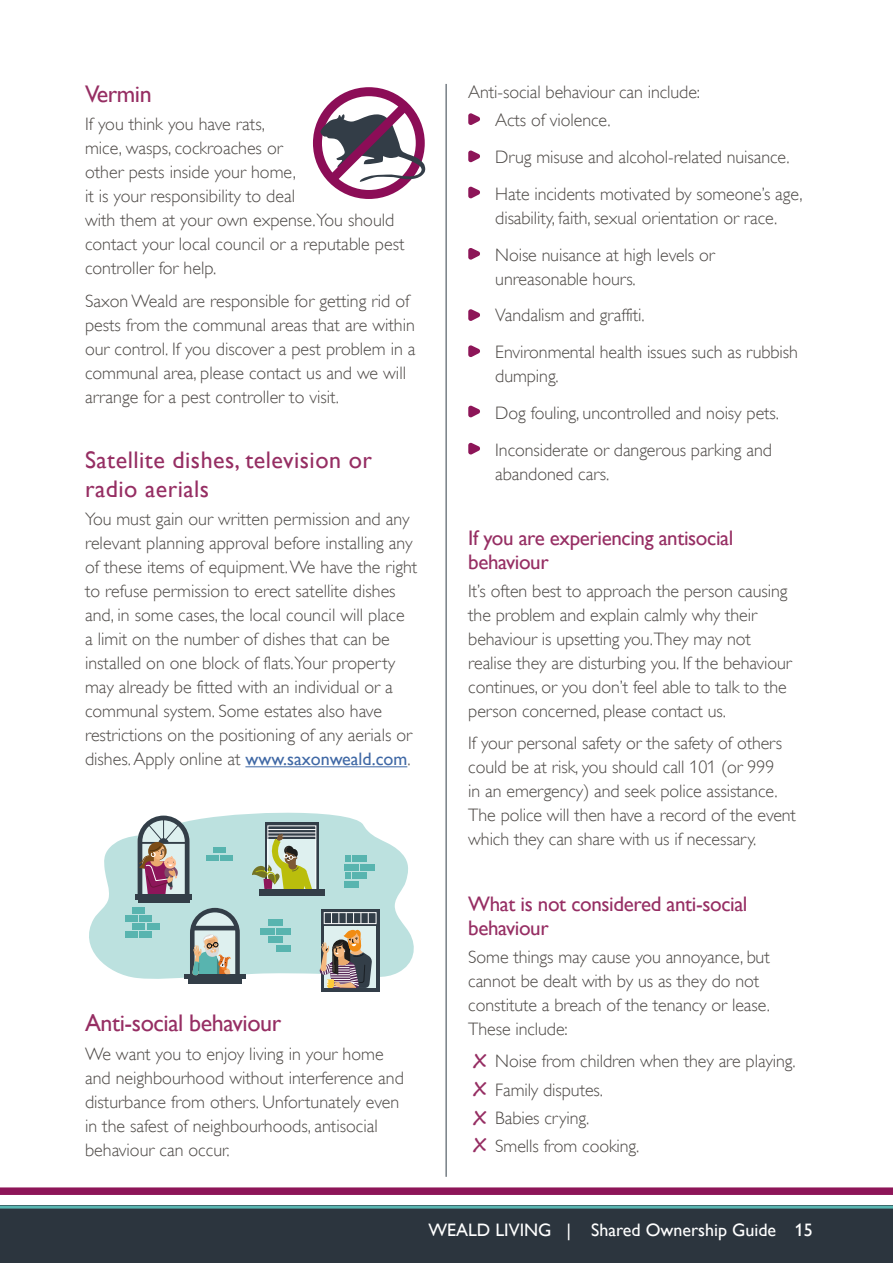
<style>
.page{position:relative;width:893px;height:1263px;background:#fff}
.page>*{position:absolute;margin:0;border:0;box-sizing:border-box;transform-origin:0 0}
.t1{font:24px/28.8px "Gill Alt One";letter-spacing:.02em;color:#962e63}
.t2{font:24px "Gill Alt One";letter-spacing:-.02em;color:#962e63}
.t3{font:21px/24px "Gill Alt One";letter-spacing:-.02em;color:#962e63}
.t4{font:300 18px/24px "Gill Alt One";letter-spacing:-.005em;color:#4e4a47}
.t5{font:18px "Gill Alt One";color:#fff}
.t6{font:700 18px/29px "Segoe Print";color:#962e63}
.s1{font-weight:400;color:#3f68a5}
</style>
<div class="page">
<div style="left:0;top:1205px;width:893px;height:58px;background:#2c353e"></div>
<div style="left:0;top:1187px;width:893px;height:8px;background:#8d1558"></div>
<hr style="left:0;top:1205px;width:893px;height:3px;background:#5ab7b2">
<hr style="left:446px;top:84px;width:1px;height:1093px;background:#333f49">
<hr style="left:245px;top:766px;width:162px;height:1px;background:#3f68a5">
<svg style="left:468px;top:113px;width:12px;height:12px"></svg>
<svg style="left:468px;top:150px;width:12px;height:13px"></svg>
<svg style="left:468px;top:186px;width:12px;height:13px"></svg>
<svg style="left:468px;top:248px;width:12px;height:12px"></svg>
<svg style="left:313px;top:87px;width:112px;height:112px"></svg>
<svg style="left:89px;top:812px;width:325px;height:168px;fill:#bce1df"></svg>
<svg style="left:265px;top:822px;width:54px;height:67px"></svg>
<hr style="left:268px;top:836px;width:48px;height:1px;background:#fff">
<hr style="left:268px;top:832px;width:48px;height:1px;background:#fff">
<hr style="left:268px;top:829px;width:48px;height:1px;background:#fff">
<div style="left:268px;top:839px;width:48px;height:50px;background:#def0ef"></div>
<div style="left:268px;top:826px;width:48px;height:64px;border:1px solid #fff"></div>
<div style="left:259px;top:889px;width:65px;height:7px;background:#333e48"></div>
<svg style="left:252px;top:834px;width:60px;height:56px"></svg>
<div style="left:138px;top:897px;width:52px;height:5px;background:#333e48"></div>
<svg style="left:138px;top:816px;width:52px;height:78px;background:#a4959a"></svg>
<div style="left:135px;top:894px;width:57px;height:6px;background:#333e48"></div>
<svg style="left:321px;top:909px;width:58px;height:83px"></svg>
<div style="left:324px;top:926px;width:52px;height:62px;background:#def0ef"></div>
<svg style="left:324px;top:913px;width:52px;height:10px"></svg>
<div style="left:324px;top:912px;width:52px;height:12px;border:1px solid #fff"></div>
<svg style="left:320px;top:930px;width:52px;height:62px"></svg>
<div style="left:188px;top:977px;width:53px;height:7px;background:#333e48"></div>
<hr style="left:184px;top:975px;width:61px;height:4px;background:#333e48">
<svg style="left:188px;top:908px;width:52px;height:68px;background:#9aaba6"></svg>
<div style="left:345px;top:881px;width:14px;height:7px;background:#58b4af"></div>
<div style="left:353px;top:873px;width:14px;height:6px;background:#58b4af"></div>
<div style="left:361px;top:864px;width:14px;height:6px;background:#58b4af"></div>
<svg style="left:345px;top:870px;width:6px;height:11px"></svg>
<div style="left:345px;top:864px;width:14px;height:6px;background:#58b4af"></div>
<div style="left:353px;top:855px;width:14px;height:7px;background:#58b4af"></div>
<div style="left:345px;top:855px;width:6px;height:7px;background:#58b4af"></div>
<div style="left:125px;top:931px;width:13px;height:6px;background:#58b4af"></div>
<div style="left:140px;top:931px;width:12px;height:6px;background:#58b4af"></div>
<div style="left:132px;top:923px;width:13px;height:6px;background:#58b4af"></div>
<div style="left:147px;top:923px;width:13px;height:6px;background:#58b4af"></div>
<div style="left:125px;top:915px;width:13px;height:6px;background:#58b4af"></div>
<div style="left:140px;top:915px;width:12px;height:6px;background:#58b4af"></div>
<div style="left:132px;top:907px;width:13px;height:6px;background:#58b4af"></div>
<div style="left:277px;top:945px;width:14px;height:7px;background:#58b4af"></div>
<div style="left:268px;top:936px;width:14px;height:7px;background:#58b4af"></div>
<div style="left:277px;top:928px;width:14px;height:6px;background:#58b4af"></div>
<div style="left:261px;top:928px;width:14px;height:6px;background:#58b4af"></div>
<div style="left:268px;top:919px;width:14px;height:7px;background:#58b4af"></div>
<div style="left:220px;top:855px;width:13px;height:6px;background:#58b4af"></div>
<div style="left:206px;top:855px;width:13px;height:6px;background:#58b4af"></div>
<div style="left:213px;top:847px;width:13px;height:6px;background:#58b4af"></div>
<svg style="left:468px;top:309px;width:12px;height:12px"></svg>
<svg style="left:468px;top:345px;width:12px;height:12px"></svg>
<svg style="left:468px;top:405px;width:12px;height:13px"></svg>
<svg style="left:468px;top:442px;width:12px;height:13px"></svg>
<h1 class="t1" style="left:85px;top:79px;width:68px">Vermin</h1>
<p class="t4" style="left:85px;top:112px;width:321px">If you think you have rats,<br>mice, wasps, cockroaches or<br>other pests inside your home,<br>it is your responsibility to deal<br>with them at your own expense.You should contact your local council or a reputable pest controller for help.</p>
<p class="t4" style="left:85px;top:289px;width:332px">Saxon Weald are responsible for getting rid of pests from the communal areas that are within our control. If you discover a pest problem in a communal area, please contact us and we will arrange for a pest controller to visit.</p>
<h1 class="t1" style="left:85px;top:446px;width:288px">Satellite dishes, television or radio aerials</h1>
<p class="t4" style="left:85px;top:507px;width:334px">You must gain our written permission and any relevant planning approval before installing any of these items of equipment. We have the right to refuse permission to erect satellite dishes and, in some cases, the local council will place<br>a limit on the number of dishes that can be installed on one block of flats.Your property may already be fitted with an individual or a communal system. Some estates also have restrictions on the positioning of any aerials or dishes. Apply online at <span class="s1">www.saxonweald.com</span>.</p>
<h1 class="t2" style="left:85px;top:1009px;width:198px">Anti-social behaviour</h1>
<p class="t4" style="left:85px;top:1041px;width:320px">We want you to enjoy living in your home and neighbourhood without interference and disturbance from others. Unfortunately even in the safest of neighbourhoods, antisocial behaviour can occur.</p>
<p class="t4" style="left:468px;top:80px;width:233px">Anti-social behaviour can include:</p>
<p class="t4" style="left:468px;top:108px;width:144px">• Acts of violence.</p>
<p class="t4" style="left:468px;top:145px;width:323px">• Drug misuse and alcohol-related nuisance.</p>
<p class="t4" style="left:468px;top:182px;width:336px;text-align:center">• Hate incidents motivated by someone’s age, disability, faith, sexual orientation or race.</p>
<p class="t4" style="left:495px;top:242px;width:221px;text-indent:-27px">• Noise nuisance at high levels or unreasonable hours.</p>
<p class="t4" style="left:468px;top:303px;width:178px">• Vandalism and graffiti.</p>
<p class="t4" style="left:495px;top:340px;width:304px;text-indent:-27px">• Environmental health issues such as rubbish dumping.</p>
<p class="t4" style="left:468px;top:401px;width:312px">• Dog fouling, uncontrolled and noisy pets.</p>
<p class="t4" style="left:495px;top:437px;width:278px;text-indent:-27px">• Inconsiderate or dangerous parking and abandoned cars.</p>
<p class="t3" style="left:468px;top:525px;width:267px">If you are experiencing antisocial behaviour</p>
<p class="t4" style="left:468px;top:579px;width:325px">It’s often best to approach the person causing the problem and explain calmly why their behaviour is upsetting you.They may not realise they are disturbing you. If the behaviour continues, or you don’t feel able to talk to the person concerned, please contact us.</p>
<p class="t4" style="left:468px;top:731px;width:329px">If your personal safety or the safety of others could be at risk, you should call 101 (or 999<br>in an emergency) and seek police assistance.<br>The police will then have a record of the event which they can share with us if necessary.</p>
<p class="t3" style="left:468px;top:891px;width:281px">What is not considered anti-social behaviour</p>
<p class="t4" style="left:468px;top:945px;width:303px">Some things may cause you annoyance, but cannot be dealt with by us as they do not constitute a breach of the tenancy or lease.<br>These include:</p>
<p class="t4" style="left:495px;top:1047px;width:302px;line-height:28.2px">Noise from children when they are playing.<br>Family disputes.<br>Babies crying.<br>Smells from cooking.</p>
<p class="t6" style="left:473px;top:1045px;width:15px">X</p>
<p class="t6" style="left:473px;top:1074px;width:15px">X<br>X</p>
<p class="t6" style="left:473px;top:1130px;width:15px">X</p>
<p class="t5" style="left:428px;top:1220px;width:386px">WEALD LIVING | Shared Ownership Guide 15</p>
</div>
